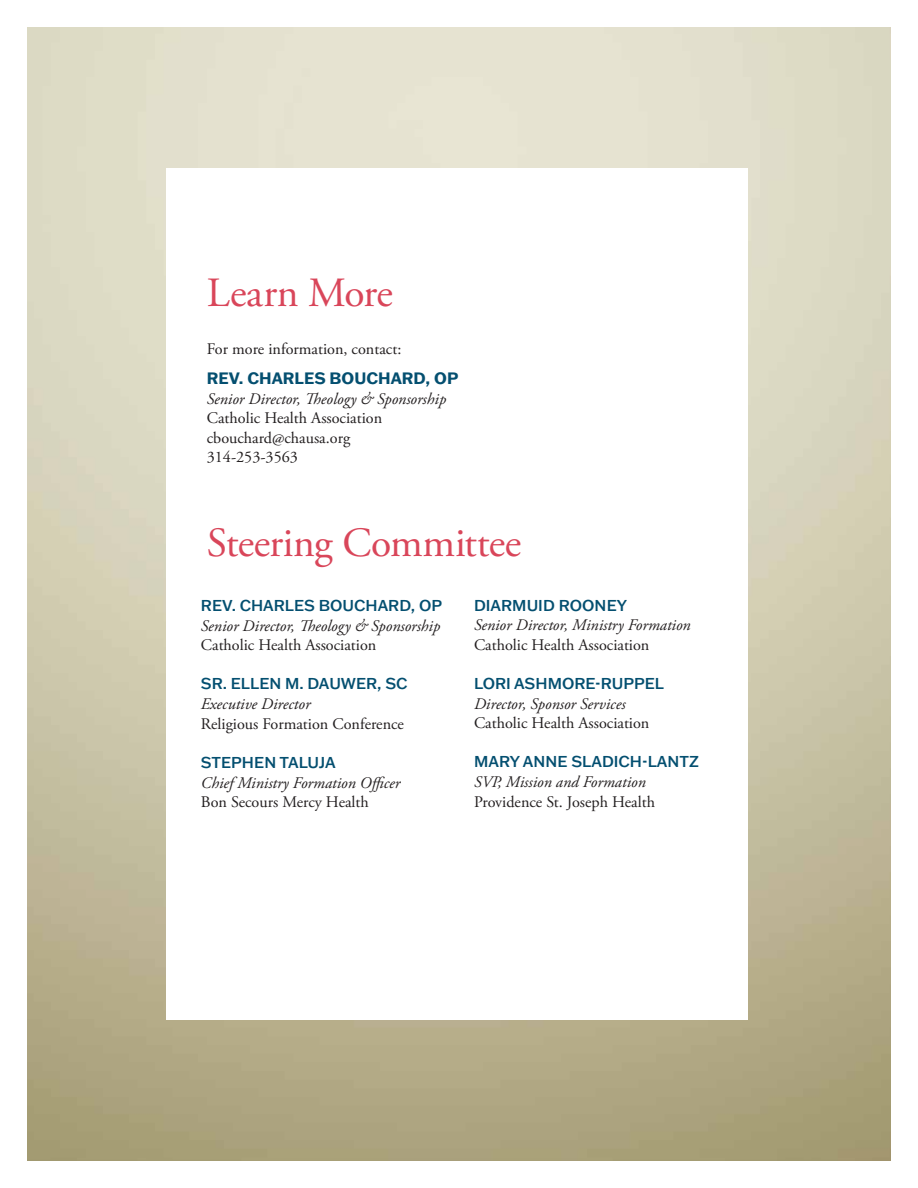
<style>
.page{position:relative;width:918px;height:1188px;background:#fff}
.page>*{position:absolute;margin:0;border:0;box-sizing:border-box;transform-origin:0 0}
.t1{font:41.55px "Adobe Garamond Pro";letter-spacing:-.01em;color:#d9465a}
.t2{font:16.2px/19.6px "Adobe Garamond Pro";color:#231f20}
.t3{font:italic 16.2px "Adobe Garamond Pro";color:#231f20}
.t4{font:700 16.2px "Franklin Gothic ATF";color:#044f70}
.t5{font:500 15.45px "Franklin Gothic ATF";color:#044f70}
</style>
<div class="page">
<h1 class="t1" style="left:207px;top:268px;width:187px">Learn More</h1>
<p class="t2" style="left:207px;top:340px;width:196px">For more information, contact:</p>
<p class="t4" style="left:207px;top:367px;width:253px">REV. CHARLES BOUCHARD, OP</p>
<p class="t3" style="left:207px;top:389px;width:241px">Senior Director, Theology &amp; Sponsorship</p>
<p class="t2" style="left:207px;top:409px;width:177px">Catholic Health Association cbouchard@chausa.org<br>314-253-3563</p>
<h1 class="t1" style="left:207px;top:518px;width:316px">Steering Committee</h1>
<p class="t5" style="left:201px;top:595px;width:243px">REV. CHARLES BOUCHARD, OP</p>
<p class="t3" style="left:201px;top:616px;width:241px">Senior Director, Theology &amp; Sponsorship</p>
<p class="t2" style="left:201px;top:636px;width:177px">Catholic Health Association</p>
<p class="t5" style="left:201px;top:674px;width:208px">SR. ELLEN M. DAUWER, SC</p>
<p class="t3" style="left:201px;top:694px;width:111px">Executive Director</p>
<p class="t2" style="left:201px;top:714px;width:205px">Religious Formation Conference</p>
<p class="t5" style="left:201px;top:752px;width:136px">STEPHEN TALUJA</p>
<p class="t3" style="left:201px;top:773px;width:201px">Chief Ministry Formation Officer</p>
<p class="t2" style="left:201px;top:793px;width:169px">Bon Secours Mercy Health</p>
<p class="t5" style="left:474px;top:595px;width:154px">DIARMUID ROONEY</p>
<p class="t3" style="left:474px;top:615px;width:218px">Senior Director, Ministry Formation</p>
<p class="t2" style="left:474px;top:635px;width:177px">Catholic Health Association</p>
<p class="t5" style="left:474px;top:673px;width:192px">LORI ASHMORE-RUPPEL</p>
<p class="t3" style="left:474px;top:694px;width:153px">Director, Sponsor Services</p>
<p class="t2" style="left:474px;top:714px;width:177px">Catholic Health Association</p>
<p class="t5" style="left:474px;top:752px;width:226px">MARY ANNE SLADICH-LANTZ</p>
<p class="t3" style="left:474px;top:772px;width:173px">SVP, Mission and Formation</p>
<p class="t2" style="left:474px;top:792px;width:182px">Providence St. Joseph Health</p>
</div>
